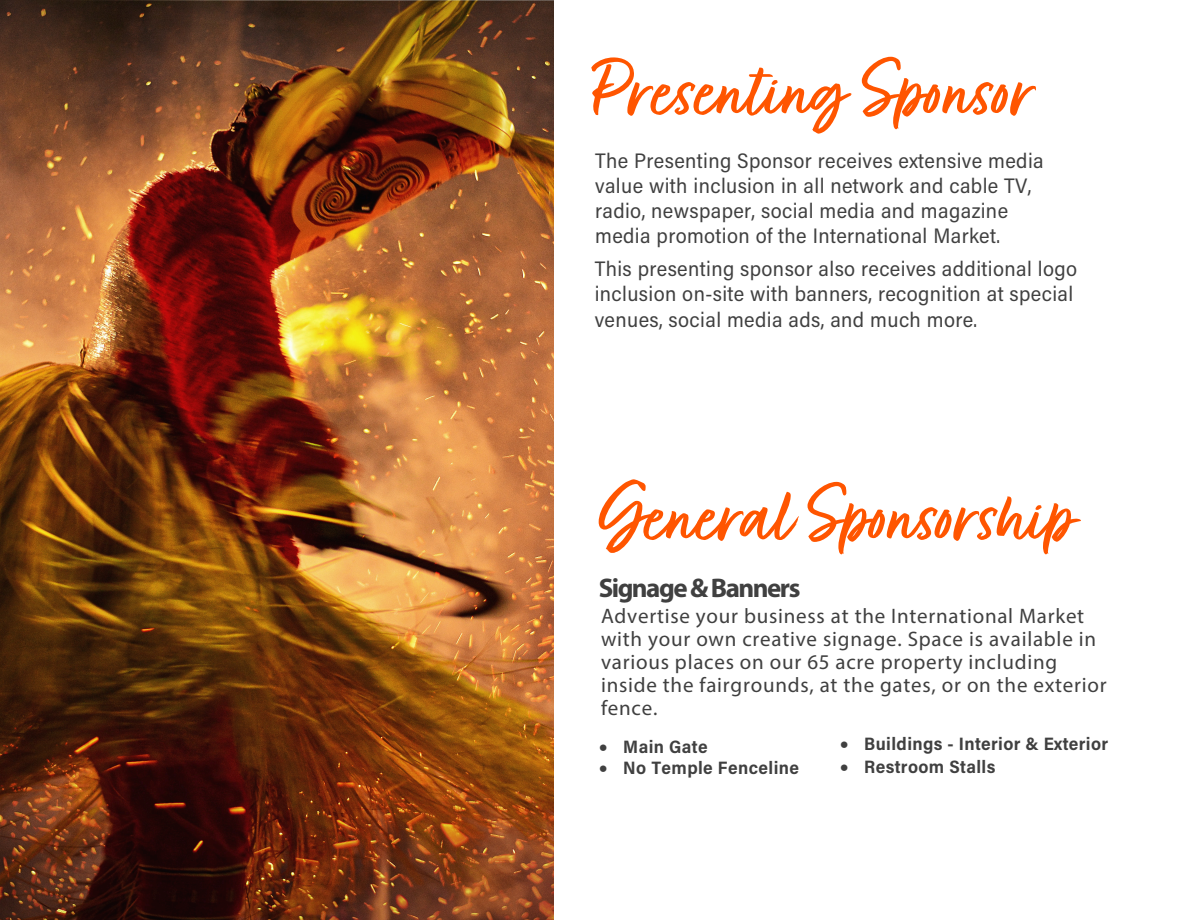
<style>
.page{position:relative;width:1190px;height:920px;background:#fff}
.page>*{position:absolute;margin:0;border:0;box-sizing:border-box;transform-origin:0 0}
.t1{font:90px "Fave Script Pro";color:#f50;scale:1.1 1}
.t2{font:700 27px "Myriad Pro";letter-spacing:-.055em;color:#404040}
.t3{font:21px/25px "Acumin Pro Semi Cond";letter-spacing:.02em;color:#404040}
.t4{font:21px/23.1px "Myriad Pro";letter-spacing:.035em;color:#404040}
.t5{font:700 18px "Acumin Pro Semi Cond";letter-spacing:.02em;color:#404040}
</style>
<div class="page">
<img style="left:0;top:1px;width:553px;height:919px">
<h1 class="t1" style="left:594px;top:41px;width:402px">PresentingSponsor</h1>
<p class="t3" style="left:595px;top:147px;width:450px">The Presenting Sponsor receives extensive media value with inclusion in all network and cable TV, radio, newspaper, social media and magazine media promotion of the International Market.</p>
<p class="t3" style="left:594px;top:255px;width:483px">This presenting sponsor also receives additional logo inclusion on-site with banners, recognition at special venues, social media ads, and much more.</p>
<h1 class="t1" style="left:598px;top:466px;width:436px">General Sponsorship</h1>
<p class="t2" style="left:598px;top:570px;width:203px">Signage &amp; Banners</p>
<p class="t4" style="left:601px;top:604px;width:507px">Advertise your business at the International Market with your own creative signage. Space is available in various places on our 65 acre property including inside the fairgrounds, at the gates, or on the exterior fence.</p>
<p class="t5" style="left:599px;top:734px;width:110px">• Main Gate</p>
<p class="t5" style="left:599px;top:755px;width:201px">• No Temple Fenceline</p>
<p class="t5" style="left:840px;top:731px;width:269px">• Buildings - Interior &amp; Exterior</p>
<p class="t5" style="left:840px;top:754px;width:157px">• Restroom Stalls</p>
</div>
